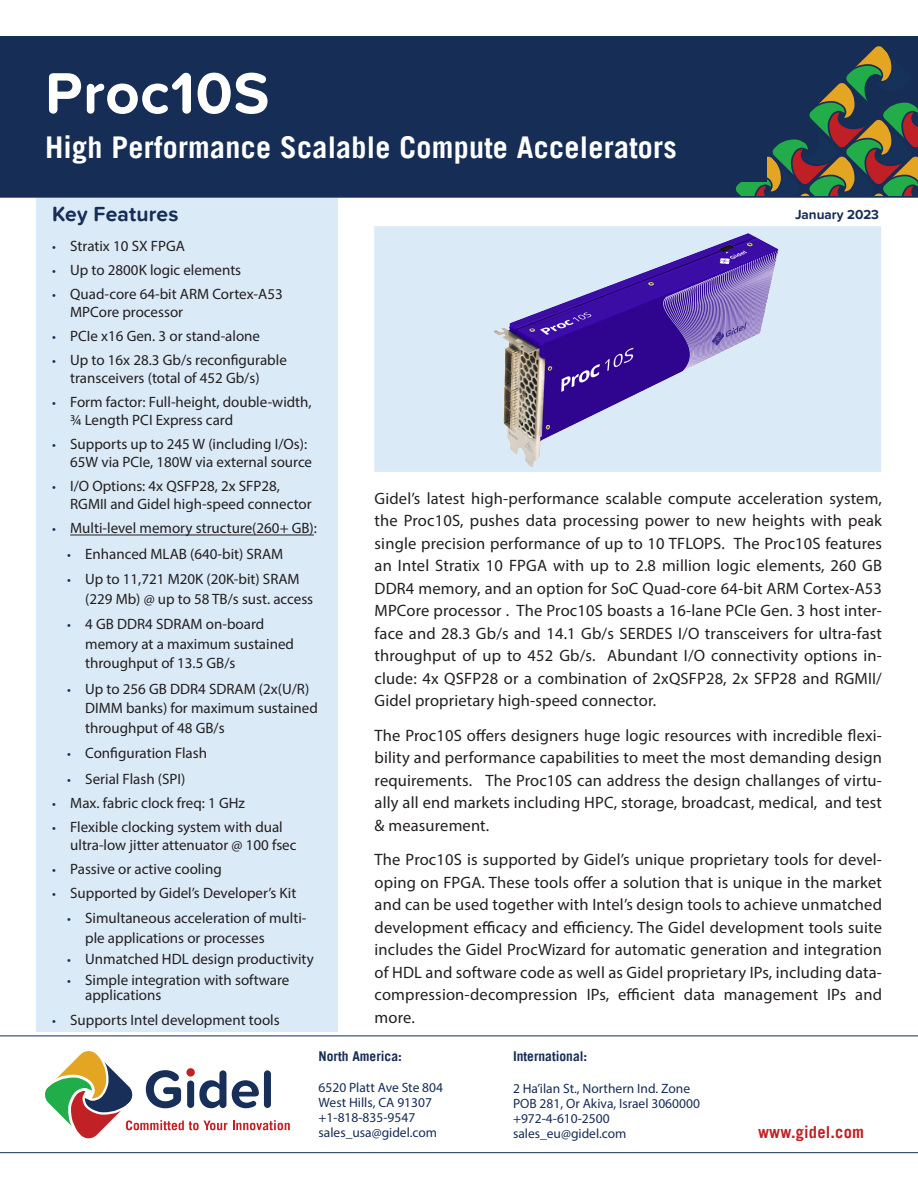
<style>
.page{position:relative;width:918px;height:1188px;background:#fff}
.page>*{position:absolute;margin:0;border:0;box-sizing:border-box;transform-origin:0 0}
.t1{font:700 60px "Proxima Soft";letter-spacing:.01em;color:#fff}
.t2{font:700 30px "Trade Gothic LT Pro";letter-spacing:.01em;color:#fff}
.t3{font:700 21px "Proxima Soft";letter-spacing:.01em;color:#162d56}
.t4{font:16.5px/22.5px "Myriad Pro";letter-spacing:.01em;color:#231f20;text-align:justify}
.t5{font:700 16.5px "Trade Gothic LT Pro";letter-spacing:.01em;color:#c12025}
.t6{font:15px/18px "Myriad Pro";color:#231f20}
.t7{font:13.5px/15px "Myriad Pro";color:#162d56}
.t8{font:700 13.5px "Trade Gothic LT Pro";color:#162d56}
.t9{font:700 13.5px "Proxima Soft";color:#162d56}
.s1{font-size:13.5px;color:#162d56}
</style>
<div class="page">
<hr style="left:0;top:1036px;width:918px;height:1px;background:#162d56">
<hr style="left:0;top:1152px;width:918px;height:1px;background:#162d56">
<svg style="left:45px;top:1051px;width:245px;height:87px"></svg>
<div style="left:36px;top:198px;width:302px;height:833px;background:#dbeaf7"></div>
<div style="left:0;top:36px;width:918px;height:160px;background:#162d56"></div>
<svg style="left:736px;top:46px;width:182px;height:150px"></svg>
<hr style="left:0;top:196px;width:918px;height:2px;background:#162d56">
<div style="left:45px;top:66px;width:722px;height:116px;background:#162d56"></div>
<hr style="left:70px;top:535px;width:244px;height:1px;background:#231f20">
<div style="left:374px;top:225px;width:508px;height:248px;background:#dbeaf7"></div>
<img style="left:493px;top:233px;width:286px;height:235px">
<div style="left:373px;top:225px;width:510px;height:248px;border:2px solid #fff"></div>
<p class="t1" style="left:45px;top:48px;width:226px">Proc10S</p>
<p class="t2" style="left:45px;top:129px;width:633px">High Performance Scalable Compute Accelerators</p>
<p class="t3" style="left:52px;top:199px;width:128px">Key Features</p>
<p class="t6" style="left:52px;top:237px;width:134px"><span class="s1">•</span> Stratix 10 SX FPGA</p>
<p class="t6" style="left:52px;top:261px;width:191px"><span class="s1">•</span> Up to 2800K logic elements</p>
<p class="t6" style="left:70px;top:285px;width:214px;text-indent:-18px"><span class="s1">•</span> Quad-core 64-bit ARM Cortex-A53<br>MPCore processor</p>
<p class="t6" style="left:52px;top:327px;width:209px"><span class="s1">•</span> PCIe x16 Gen. 3 or stand-alone</p>
<p class="t6" style="left:70px;top:351px;width:218px;text-indent:-18px"><span class="s1">•</span> Up to 16x 28.3 Gb/s reconfigurable transceivers (total of 452 Gb/s)</p>
<p class="t6" style="left:70px;top:393px;width:243px;text-indent:-18px"><span class="s1">•</span> Form factor: Full-height, double-width, ¾ Length PCI Express card</p>
<p class="t6" style="left:70px;top:435px;width:243px;text-indent:-18px"><span class="s1">•</span> Supports up to 245 W (including I/Os):<br>65W via PCIe, 180W via external source</p>
<p class="t6" style="left:70px;top:477px;width:243px;text-indent:-18px"><span class="s1">•</span> I/O Options: 4x QSFP28, 2x SFP28,<br>RGMII and Gidel high-speed connector</p>
<p class="t6" style="left:52px;top:519px;width:266px"><span class="s1">•</span> Multi-level memory structure(260+ GB):</p>
<p class="t6" style="left:67px;top:545px;width:218px"><span class="s1">•</span> Enhanced MLAB (640-bit) SRAM</p>
<p class="t6" style="left:85px;top:569px;width:230px;line-height:19.5px;text-indent:-18px"><span class="s1">•</span> Up to 11,721 M20K (20K-bit) SRAM (229 Mb) @ up to 58 TB/s sust. access</p>
<p class="t6" style="left:85px;top:614px;width:210px;line-height:19.5px;text-indent:-18px"><span class="s1">•</span> 4 GB DDR4 SDRAM on-board memory at a maximum sustained throughput of 13.5 GB/s</p>
<p class="t6" style="left:85px;top:679px;width:234px;line-height:19.5px;text-indent:-18px"><span class="s1">•</span> Up to 256 GB DDR4 SDRAM (2x(U/R)<br>DIMM banks) for maximum sustained throughput of 48 GB/s</p>
<p class="t6" style="left:67px;top:744px;width:141px"><span class="s1">•</span> Configuration Flash</p>
<p class="t6" style="left:67px;top:770px;width:120px"><span class="s1">•</span> Serial Flash (SPI)</p>
<p class="t6" style="left:52px;top:794px;width:194px"><span class="s1">•</span> Max. fabric clock freq: 1 GHz</p>
<p class="t6" style="left:70px;top:818px;width:228px;text-indent:-18px"><span class="s1">•</span> Flexible clocking system with dual ultra-low jitter attenuator @ 100 fsec</p>
<p class="t6" style="left:52px;top:860px;width:171px"><span class="s1">•</span> Passive or active cooling</p>
<p class="t6" style="left:52px;top:884px;width:246px"><span class="s1">•</span> Supported by Gidel’s Developer’s Kit</p>
<p class="t6" style="left:85px;top:908px;width:223px;line-height:19.5px;text-indent:-18px"><span class="s1">•</span> Simultaneous acceleration of multi&shy;ple applications or processes</p>
<p class="t6" style="left:67px;top:950px;width:248px"><span class="s1">•</span> Unmatched HDL design productivity</p>
<p class="t6" style="left:85px;top:972px;width:206px;line-height:15px;text-indent:-18px"><span class="s1">•</span> Simple integration with software applications</p>
<p class="t6" style="left:52px;top:1011px;width:229px"><span class="s1">•</span> Supports Intel development tools</p>
<p class="t9" style="left:795px;top:204px;width:86px">January 2023</p>
<p class="t4" style="left:375px;top:487px;width:509px">Gidel’s latest high-performance scalable compute acceleration system, the Proc10S, pushes data processing power to new heights with peak single precision performance of up to 10 TFLOPS. The Proc10S features an Intel Stratix 10 FPGA with up to 2.8 million logic elements, 260 GB DDR4 memory, and an option for SoC Quad-core 64-bit ARM Cortex-A53<br>MPCore processor . The Proc10S boasts a 16-lane PCIe Gen. 3 host inter&shy;face and 28.3 Gb/s and 14.1 Gb/s SERDES I/O transceivers for ultra-fast throughput of up to 452 Gb/s. Abundant I/O connectivity options in&shy;clude: 4x QSFP28 or a combination of 2xQSFP28, 2x SFP28 and RGMII/ Gidel proprietary high-speed connector.</p>
<p class="t4" style="left:375px;top:724px;width:509px">The Proc10S offers designers huge logic resources with incredible flexi&shy;bility and performance capabilities to meet the most demanding design requirements. The Proc10S can address the design challanges of virtu&shy;ally all end markets including HPC, storage, broadcast, medical, and test &amp; measurement.</p>
<p class="t4" style="left:375px;top:848px;width:509px">The Proc10S is supported by Gidel’s unique proprietary tools for devel&shy;oping on FPGA. These tools offer a solution that is unique in the market and can be used together with Intel’s design tools to achieve unmatched development efficacy and efficiency. The Gidel development tools suite includes the Gidel ProcWizard for automatic generation and integration of HDL and software code as well as Gidel proprietary IPs, including data&shy;compression-decompression IPs, efficient data management IPs and more.</p>
<p class="t8" style="left:319px;top:1048px;width:85px">North America:</p>
<p class="t7" style="left:319px;top:1080px;width:126px">6520 Platt Ave Ste 804<br>West Hills, CA 91307 +1-818-835-9547 sales_usa@gidel.com</p>
<p class="t8" style="left:513px;top:1048px;width:76px">International:</p>
<p class="t7" style="left:513px;top:1080px;width:188px">2 Ha’ilan St., Northern Ind. Zone<br>POB 281, Or Akiva, Israel 3060000 +972-4-610-2500 sales_eu@gidel.com</p>
<p class="t5" style="left:758px;top:1122px;width:107px">www.gidel.com</p>
</div>
